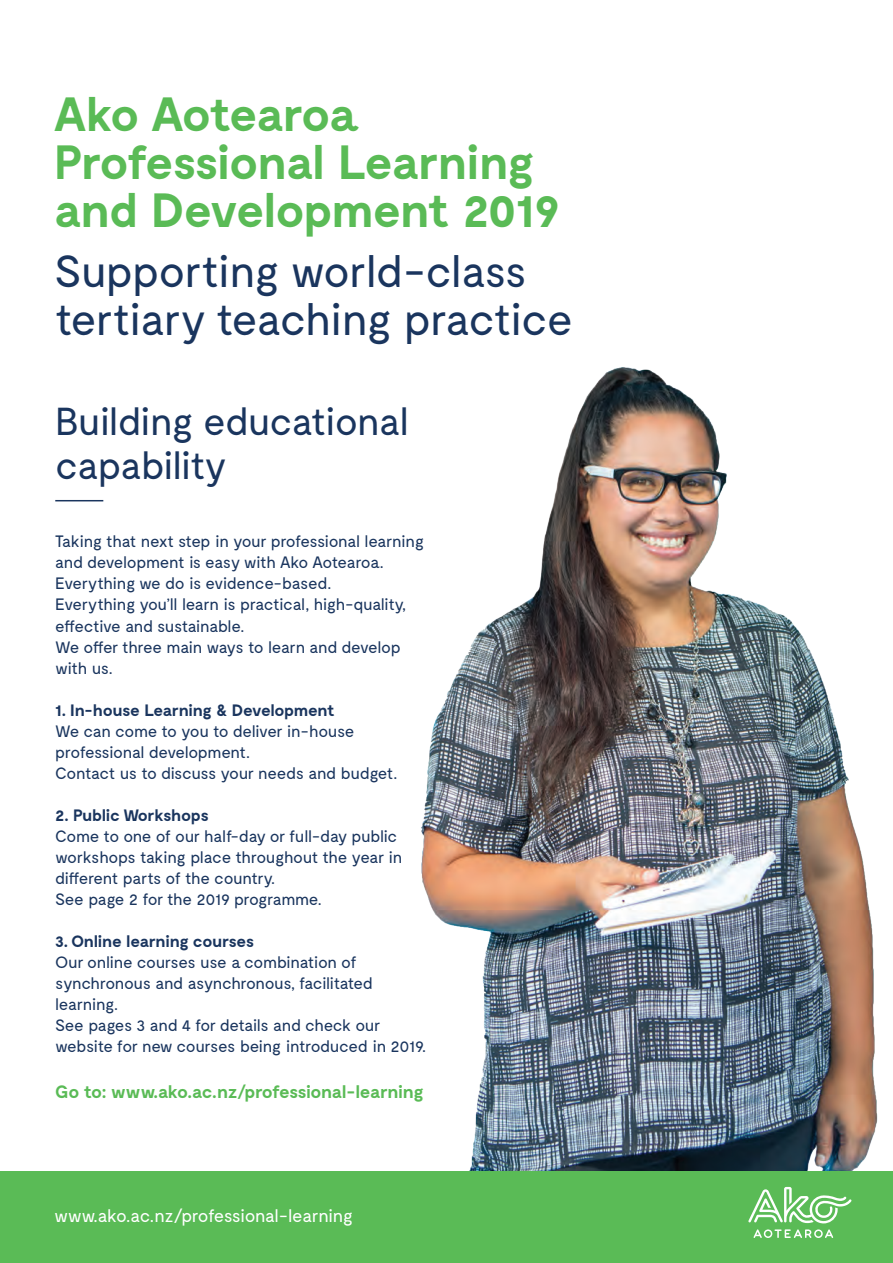
<style>
.page{position:relative;width:893px;height:1263px;background:#fff}
.page>*{position:absolute;margin:0;border:0;box-sizing:border-box;transform-origin:0 0}
.t1{font:700 48px/48px "Moderat";letter-spacing:-.025em;color:#5abb56}
.t2{font:45px/48px "Moderat";letter-spacing:-.025em;color:#1a355e}
.t3{font:39px/43.5px "Moderat";letter-spacing:-.025em;color:#1a355e}
.t4{font:700 18px "Moderat";letter-spacing:-.025em;color:#5abb56}
.t5{font:18px "Moderat";letter-spacing:-.025em;color:#fff}
.t6{font:16.5px/21px "Moderat";letter-spacing:-.025em;color:#1a355e}
.t7{font:700 16.5px "Moderat";letter-spacing:-.025em;color:#1a355e}
</style>
<div class="page">
<img style="left:421px;top:367px;width:457px;height:804px">
<div style="left:0;top:1171px;width:893px;height:92px;background:#5abb56"></div>
<svg style="left:748px;top:1187px;width:104px;height:36px"></svg>
<svg style="left:753px;top:1229px;width:80px;height:9px"></svg>
<hr style="left:55px;top:500px;width:48px;height:1px;background:#1a355e">
<h1 class="t1" style="left:54px;top:92px;width:507px">Ako Aotearoa<br>Professional Learning and Development 2019</h1>
<h2 class="t2" style="left:54px;top:248px;width:521px">Supporting world-class tertiary teaching practice</h2>
<h3 class="t3" style="left:55px;top:401px;width:355px">Building educational capability</h3>
<p class="t6" style="left:55px;top:532px;width:370px">Taking that next step in your professional learning and development is easy with Ako Aotearoa.<br>Everything we do is evidence-based.<br>Everything you’ll learn is practical, high-quality, effective and sustainable.<br>We offer three main ways to learn and develop with us.</p>
<p class="t7" style="left:55px;top:700px;width:281px">1. In-house Learning &amp; Development</p>
<p class="t6" style="left:55px;top:721px;width:344px">We can come to you to deliver in-house professional development.<br>Contact us to discuss your needs and budget.</p>
<p class="t7" style="left:55px;top:805px;width:155px">2. Public Workshops</p>
<p class="t6" style="left:55px;top:826px;width:349px">Come to one of our half-day or full-day public workshops taking place throughout the year in different parts of the country.<br>See page 2 for the 2019 programme.</p>
<p class="t7" style="left:55px;top:931px;width:200px">3. Online learning courses</p>
<p class="t6" style="left:55px;top:952px;width:372px">Our online courses use a combination of synchronous and asynchronous, facilitated learning.<br>See pages 3 and 4 for details and check our website for new courses being introduced in 2019.</p>
<p class="t4" style="left:55px;top:1081px;width:370px">Go to: www.ako.ac.nz/professional-learning</p>
<p class="t5" style="left:54px;top:1205px;width:300px">www.ako.ac.nz/professional-learning</p>
</div>
